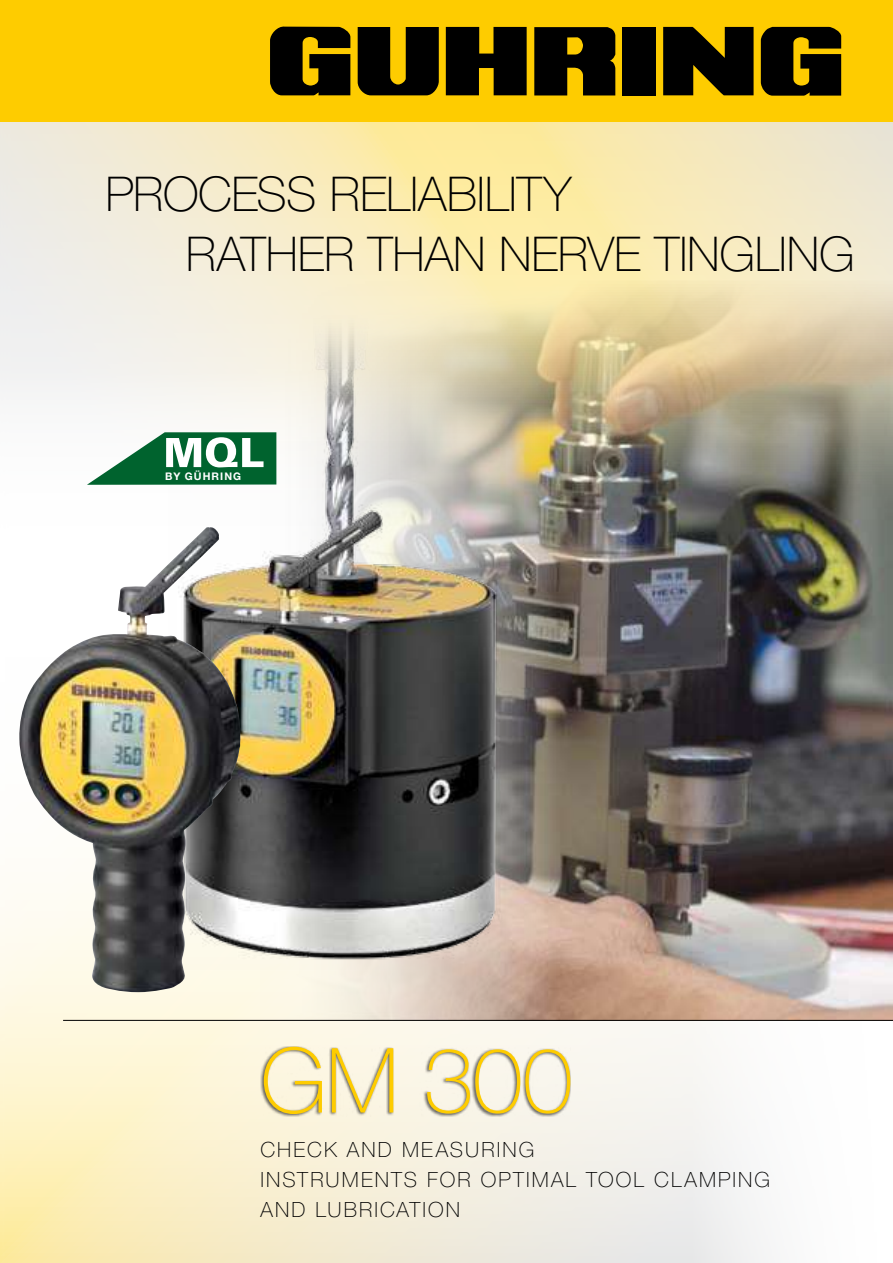
<style>
.page{position:relative;width:893px;height:1263px;background:#fff}
.page>*{position:absolute;margin:0;border:0;box-sizing:border-box;transform-origin:0 0}
.t1{font:100 90px "Helvetica Neue LTW1 G";color:#fecc00}
.t2{font:100 48px/60px "Helvetica Neue LTW1 G";letter-spacing:-.005em;color:#000}
.t3{font:100 21px/30px "Helvetica Neue LTW1 G";letter-spacing:.1em;color:#000}
.t4{font:700 10.5px "Helvetica Neue LTW1 G";letter-spacing:.1em;color:#fff}
</style>
<div class="page">
<svg style="left:0;top:893px;width:769px;height:370px"></svg>
<img style="left:261px;top:587px;width:632px;height:433px">
<img style="left:0;top:121px;width:893px;height:466px">
<img style="left:168px;top:302px;width:338px;height:668px">
<hr style="left:63px;top:1020px;width:830px;height:1px;background:#000">
<img style="left:18px;top:527px;width:223px;height:465px">
<div style="left:0;top:0;width:893px;height:121px;background:#fecc00"></div>
<div style="left:260px;top:1046px;width:310px;height:70px;background:#000;opacity:.6"></div>
<svg style="left:358px;top:27px;width:81px;height:68px"></svg>
<svg style="left:270px;top:27px;width:80px;height:68px"></svg>
<svg style="left:446px;top:27px;width:81px;height:68px;background:#241d00"></svg>
<div style="left:623px;top:27px;width:33px;height:68px;background:#000"></div>
<svg style="left:663px;top:27px;width:91px;height:68px;background:#272000"></svg>
<svg style="left:761px;top:27px;width:80px;height:69px;background:#2a2100"></svg>
<svg style="left:534px;top:27px;width:81px;height:68px;background:#211a00"></svg>
<svg style="left:87px;top:432px;width:189px;height:53px"></svg>
<h2 class="t2" style="left:186px;top:164px;width:671px;text-indent:-80px">PROCESS RELIABILITY<br>RATHER THAN NERVE TINGLING</h2>
<p class="t4" style="left:165px;top:469px;width:77px">BY GÜHRING</p>
<h1 class="t1" style="left:260px;top:1027px;width:314px">GM 300</h1>
<p class="t3" style="left:260px;top:1135px;width:511px">CHECK AND MEASURING<br>INSTRUMENTS FOR OPTIMAL TOOL CLAMPING<br>AND LUBRICATION</p>
</div>
